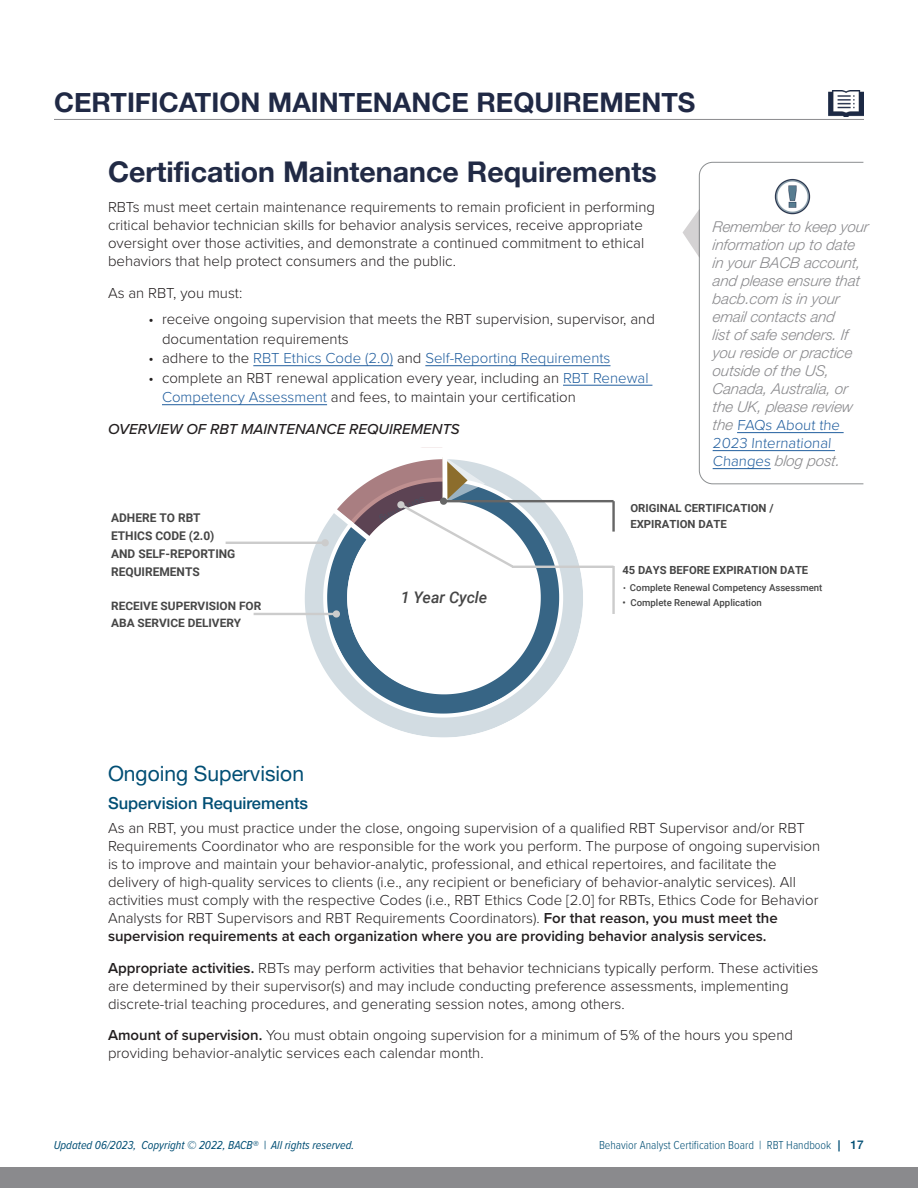
<style>
.page{position:relative;width:918px;height:1188px;background:#fff}
.page>*{position:absolute;margin:0;border:0;box-sizing:border-box;transform-origin:0 0}
.Heading_1{font:700 28.5px "Helvetica Neue LT Pro";color:#212a45}
.t1{font:700 27px "Helvetica Neue";color:#202945}
.Heading_2{font:21px "Helvetica Neue LT Pro";color:#004e74}
.Heading_3{font:500 16.5px "Helvetica Neue LT Pro";color:#004e74}
.t2{font:italic 500 16.05px "Roboto";color:#464646}
.Body_Text{font:300 15px/18px "Proxima Nova";color:#231f20}
.Callout_Body{font:italic 300 15px/18px "Helvetica Neue LT Std";color:#8a8a8d}
.t3{font:300 15px "Proxima Nova";color:#215e9e}
.Image_Title{font:italic 500 15px "Proxima Nova";color:#231f20}
.t4{font:700 12px/17.9px "Roboto";color:#464646}
.t5{font:italic 12px "Proxima Nova Cond";color:#004e74}
.t6{font:300 12px "Proxima Nova Cond";color:#004e74}
.t7{font:700 11.55px/17.2px "Roboto";color:#464646}
.t8{font:700 11.25px/16.6px "Roboto";color:#464646}
.t9{font:500 9.6px "Roboto";color:#464646}
.s1{color:#231f20}
.s2{color:#215e9e}
.s3{font-family:"Proxima Nova";font-style:normal;color:#215e9e}
.s4{font-size:7.95px}
.s5{font-weight:600}
.s6{font-family:"Helvetica Neue";font-weight:500;font-size:11.1px}
.s7{font-family:"Helvetica Neue";font-weight:500}
</style>
<div class="page">
<div style="left:0;top:1167px;width:918px;height:21px;background:#8a8a8d"></div>
<hr style="left:54px;top:119px;width:810px;height:1px;background:#8a8a8d">
<hr style="left:253px;top:365px;width:140px;height:1px;background:#215e9e">
<hr style="left:425px;top:365px;width:186px;height:1px;background:#215e9e">
<hr style="left:563px;top:385px;width:89px;height:1px;background:#215e9e">
<hr style="left:162px;top:404px;width:165px;height:1px;background:#215e9e">
<svg style="left:265px;top:499px;width:350px;height:239px"></svg>
<hr style="left:226px;top:542px;width:100px;height:2px;background:#ccc">
<hr style="left:442px;top:500px;width:172px;height:2px;background:#666">
<hr style="left:512px;top:566px;width:102px;height:2px;background:#ccc">
<svg style="left:307px;top:447px;width:234px;height:247px"></svg>
<hr style="left:254px;top:613px;width:84px;height:2px;background:#ccc">
<hr style="left:612px;top:501px;width:3px;height:31px;background:#666">
<svg style="left:699px;top:162px;width:165px;height:322px"></svg>
<img style="left:770px;top:175px;width:45px;height:43px">
<svg style="left:683px;top:209px;width:16px;height:49px"></svg>
<hr style="left:737px;top:432px;width:107px;height:1px;background:#215e9e">
<hr style="left:713px;top:450px;width:122px;height:1px;background:#215e9e">
<hr style="left:713px;top:468px;width:58px;height:1px;background:#215e9e">
<img style="left:829px;top:90px;width:35px;height:27px">
<h2 class="t1" style="left:54px;top:82px;width:643px">CERTIFICATION MAINTENANCE REQUIREMENTS</h2>
<h1 class="Heading_1" style="left:108px;top:155px;width:550px">Certification Maintenance Requirements</h1>
<p class="Body_Text" style="left:108px;top:198px;width:549px">RBTs must meet certain maintenance requirements to remain proficient in performing critical behavior technician skills for behavior analysis services, receive appropriate oversight over those activities, and demonstrate a continued commitment to ethical behaviors that help protect consumers and the public.</p>
<p class="Body_Text" style="left:108px;top:283px;width:136px">As an RBT, you must:</p>
<p class="Body_Text" style="left:162px;top:309px;width:494px;line-height:19.5px;text-indent:-14px">• receive ongoing supervision that meets the RBT supervision, supervisor, and documentation requirements</p>
<p class="t3" style="left:148px;top:347px;width:464px"><span class="s1">• adhere to the</span> RBT Ethics Code (2.0) <span class="s1">and</span> Self-Reporting Requirements</p>
<p class="Body_Text" style="left:162px;top:367px;width:488px;line-height:19.5px;text-indent:-14px">• complete an RBT renewal application every year, including an <span class="s2">RBT Renewal<br>Competency Assessment</span> and fees, to maintain your certification</p>
<p class="Image_Title" style="left:108px;top:418px;width:353px">OVERVIEW OF RBT MAINTENANCE REQUIREMENTS</p>
<p class="Callout_Body" style="left:713px;top:218px;width:157px">Remember to keep your information up to date in your BACB account, and please ensure that bacb.com is in your email contacts and<br>list of safe senders. If you reside or practice outside of the US,<br>Canada, Australia, or the UK, please review the <span class="s3">FAQs About the<br>2023 International<br>Changes</span> blog post.</p>
<p class="t4" style="left:111px;top:509px;width:126px">ADHERE TO RBT<br>ETHICS CODE (2.0)<br>AND SELF-REPORTING<br>REQUIREMENTS</p>
<p class="t7" style="left:111px;top:597px;width:152px">RECEIVE SUPERVISION FOR<br>ABA SERVICE DELIVERY</p>
<p class="t2" style="left:401px;top:586px;width:88px">1 Year Cycle</p>
<p class="t8" style="left:630px;top:499px;width:145px">ORIGINAL CERTIFICATION /<br>EXPIRATION DATE</p>
<p class="t8" style="left:622px;top:561px;width:187px">45 DAYS BEFORE EXPIRATION DATE</p>
<p class="t9" style="left:623px;top:581px;width:201px"><span class="s4">•</span> Complete Renewal Competency Assessment</p>
<p class="t9" style="left:622px;top:596px;width:141px">• Complete Renewal Application</p>
<h2 class="Heading_2" style="left:108px;top:761px;width:198px">Ongoing Supervision</h2>
<h3 class="Heading_3" style="left:108px;top:793px;width:202px">Supervision Requirements</h3>
<p class="Body_Text" style="left:108px;top:818px;width:714px">As an RBT, you must practice under the close, ongoing supervision of a qualified RBT Supervisor and/or RBT Requirements Coordinator who are responsible for the work you perform. The purpose of ongoing supervision is to improve and maintain your behavior-analytic, professional, and ethical repertoires, and facilitate the delivery of high-quality services to clients (i.e., any recipient or beneficiary of behavior-analytic services). All activities must comply with the respective Codes (i.e., RBT Ethics Code [2.0] for RBTs, Ethics Code for Behavior Analysts for RBT Supervisors and RBT Requirements Coordinators). <span class="s5">For that reason, you must meet the supervision requirements at each organization where you are providing behavior analysis services.</span></p>
<p class="Body_Text" style="left:108px;top:958px;width:712px"><span class="s5">Appropriate activities.</span> RBTs may perform activities that behavior technicians typically perform. These activities are determined by their supervisor(s) and may include conducting preference assessments, implementing discrete-trial teaching procedures, and generating session notes, among others.</p>
<p class="Body_Text" style="left:108px;top:1025px;width:687px"><span class="s5">Amount of supervision.</span> You must obtain ongoing supervision for a minimum of 5% of the hours you spend providing behavior-analytic services each calendar month.</p>
<p class="t5" style="left:54px;top:1136px;width:302px">Updated 06/2023, Copyright © 2022, BACB® | All rights reserved.</p>
<p class="t6" style="left:599px;top:1136px;width:266px">Behavior Analyst Certification Board | RBT Handbook <span class="s6">|</span> <span class="s7">17</span></p>
</div>
